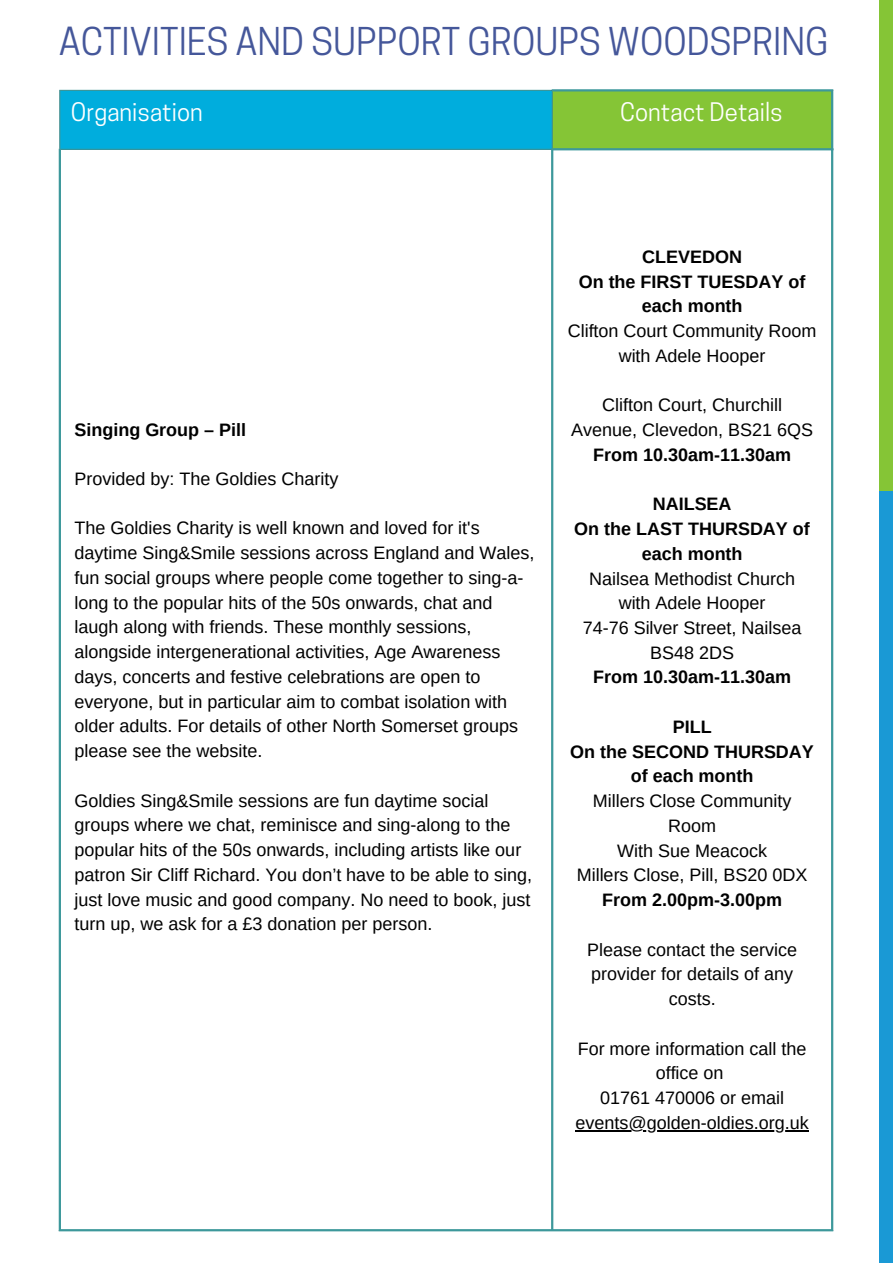
<style>
.page{position:relative;width:893px;height:1264px;background:#fff}
.page>*{position:absolute;margin:0;border:0;box-sizing:border-box;transform-origin:0 0}
.t1{font:36px "Cooper Hewitt";color:#45579a}
.t2{font:24px "Cooper Hewitt";color:#fff}
.t3{font:18px/24.8px "Arimo";color:#000;text-align:center}
.t4{font:700 18px/24.8px "Arimo";color:#000;text-align:center}
</style>
<div class="page">
<div style="left:879px;top:0;width:13px;height:490px;background:#85c536"></div>
<div style="left:879px;top:491px;width:13px;height:771px;background:#1a99d5"></div>
<div style="left:60px;top:90px;width:492px;height:59px;background:#00addd"></div>
<div style="left:552px;top:90px;width:280px;height:59px;background:#85c536"></div>
<hr style="left:575px;top:1129px;width:233px;height:2px;background:#000">
<hr style="left:59px;top:91px;width:1px;height:58px;background:#3d989b">
<hr style="left:551px;top:91px;width:1px;height:57px;background:#3d989b">
<hr style="left:59px;top:90px;width:492px;height:1px;background:#3d989b">
<hr style="left:61px;top:149px;width:490px;height:1px;background:#3d989b">
<hr style="left:59px;top:149px;width:2px;height:1080px;background:#3d989b">
<hr style="left:551px;top:150px;width:2px;height:1079px;background:#3d989b">
<hr style="left:831px;top:91px;width:2px;height:1138px;background:#3d989b">
<hr style="left:551px;top:89px;width:282px;height:2px;background:#3d989b">
<hr style="left:551px;top:148px;width:282px;height:2px;background:#3d989b">
<hr style="left:59px;top:1229px;width:774px;height:2px;background:#3d989b">
<h1 class="t1" style="left:59px;top:28px;width:771px">ACTIVITIES AND SUPPORT GROUPS WOODSPRING</h1>
<h2 class="t2" style="left:71px;top:103px;width:133px">Organisation</h2>
<h2 class="t2" style="left:620px;top:103px;width:164px">Contact Details</h2>
<p class="t4" style="left:74px;top:417px;width:173px">Singing Group – Pill</p>
<p class="t3" style="left:74px;top:466px;width:265px">Provided by: The Goldies Charity</p>
<p class="t3" style="left:74px;top:516px;width:461px;text-align:left">The Goldies Charity is well known and loved for it's daytime Sing&amp;Smile sessions across England and Wales, fun social groups where people come together to sing-a&shy;long to the popular hits of the 50s onwards, chat and laugh along with friends. These monthly sessions, alongside intergenerational activities, Age Awareness days, concerts and festive celebrations are open to everyone, but in particular aim to combat isolation with older adults. For details of other North Somerset groups please see the website.</p>
<p class="t3" style="left:74px;top:788px;width:459px;text-align:left">Goldies Sing&amp;Smile sessions are fun daytime social groups where we chat, reminisce and sing-along to the popular hits of the 50s onwards, including artists like our patron Sir Cliff Richard. You don’t have to be able to sing, just love music and good company. No need to book, just turn up, we ask for a £3 donation per person.</p>
<p class="t4" style="left:578px;top:244px;width:228px">CLEVEDON<br>On the FIRST TUESDAY of each month</p>
<p class="t3" style="left:567px;top:318px;width:250px">Clifton Court Community Room with Adele Hooper</p>
<p class="t3" style="left:571px;top:393px;width:243px">Clifton Court, Churchill<br>Avenue, Clevedon, BS21 6QS</p>
<p class="t4" style="left:593px;top:442px;width:199px">From 10.30am-11.30am</p>
<p class="t4" style="left:574px;top:491px;width:237px">NAILSEA<br>On the LAST THURSDAY of each month</p>
<p class="t3" style="left:582px;top:566px;width:220px">Nailsea Methodist Church with Adele Hooper<br>74-76 Silver Street, Nailsea<br>BS48 2DS</p>
<p class="t4" style="left:593px;top:665px;width:199px">From 10.30am-11.30am</p>
<p class="t4" style="left:570px;top:714px;width:245px">PILL<br>On the SECOND THURSDAY of each month</p>
<p class="t3" style="left:576px;top:788px;width:232px">Millers Close Community<br>Room<br>With Sue Meacock<br>Millers Close, Pill, BS20 0DX</p>
<p class="t4" style="left:602px;top:887px;width:181px">From 2.00pm-3.00pm</p>
<p class="t3" style="left:587px;top:937px;width:211px">Please contact the service provider for details of any costs.</p>
<p class="t3" style="left:575px;top:1035px;width:235px">For more information call the office on<br>01761 470006 or email events@golden-oldies.org.uk</p>
</div>
